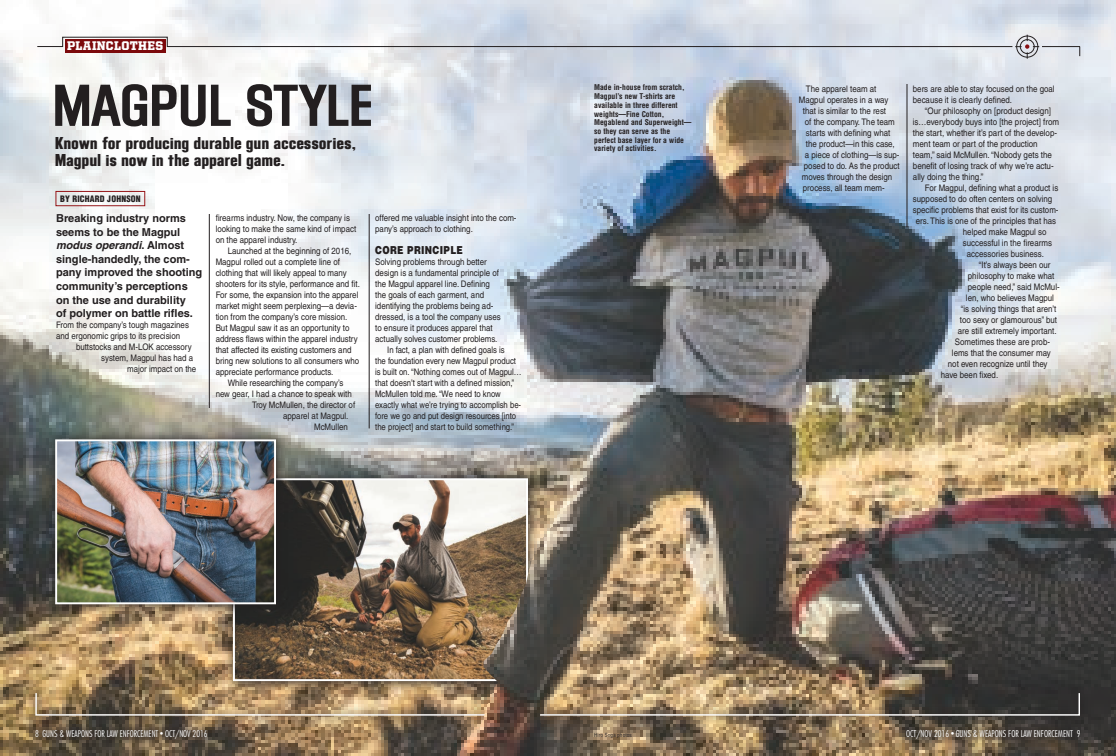
<style>
.page{position:relative;width:1116px;height:756px;background:#fff}
.page>*{position:absolute;margin:0;border:0;box-sizing:border-box;transform-origin:0 0}
.NEWWWW_HEADLINE{font:58.9px "Block Gothic Med Cond";letter-spacing:.03em;color:#231f20;scale:1.12 1}
.NEWWWW_BLURB{font:18px "Block Gothic Ex Bold Cond";letter-spacing:.025em;color:#231f20;scale:1.12 1}
.NEW_BLURB_NEW{font:12.6px "United Serif Reg";letter-spacing:.03em;color:#fff;scale:.94 1}
.BODY_COPY_NEW{font:700 11px/13.6px "Helvetica LT";color:#231f20}
.SUBS_NEWEST{font:900 11px "Helvetica LT Std";letter-spacing:.04em;color:#231f20;scale:.8 1}
.t1{font:300 condensed 9.1px "Futura";color:#fff}
.BODY_COPY_NEW-2{font:9px/11px "Helvetica LT";color:#231f20;scale:.88 1}
.BODY_COPY_NEW-3{font:9px/11px "Helvetica LT";color:#231f20;scale:.86 1}
.BODY_COPY_NEW-4{font:9px/11px "Helvetica LT";color:#231f20;scale:.89 1}
.t2{font:300 condensed 9px "Futura";color:#fff}
.BY_LINE{font:900 condensed 8.7px "Helvetica";letter-spacing:.02em;color:#231f20}
.CAPTIONS{font:700 condensed 7.7px/8.7px "Helvetica";color:#231f20}
.PHOTO_CREDIT{font:condensed 5.5px "Helvetica";color:#231f20}
.s1{font-style:italic}
.s2{font-size:7px}
.s3{font-size:7.1px}
</style>
<div class="page">
<img style="left:0;top:0;width:1116px;height:756px">
<div style="left:27px;top:685px;width:1062px;height:39px;background:#231f20;opacity:.95"></div>
<div style="left:35px;top:692px;width:1045px;height:24px;border:1px solid #fff"></div>
<hr style="left:209px;top:214px;width:1px;height:194px;background:#231f20">
<hr style="left:369px;top:214px;width:1px;height:214px;background:#231f20">
<hr style="left:907px;top:84px;width:1px;height:143px;background:#231f20">
<hr style="left:1042px;top:46px;width:38px;height:1px;background:#231f20">
<svg style="left:37px;top:35px;width:1002px;height:24px"></svg>
<div style="left:898px;top:722px;width:190px;height:25px;background:#231f20;opacity:.95"></div>
<div style="left:27px;top:722px;width:188px;height:25px;background:#231f20;opacity:.95"></div>
<div style="left:56px;top:191px;width:89px;height:15px;border:1px solid #961619"></div>
<svg style="left:54px;top:81px;width:178px;height:46px"></svg>
<svg style="left:246px;top:83px;width:126px;height:44px"></svg>
<div style="left:223px;top:468px;width:317px;height:225px;background:#231f20;opacity:.95"></div>
<img style="left:236px;top:481px;width:221px;height:197px">
<div style="left:233px;top:478px;width:295px;height:203px;border:2px solid #fff"></div>
<div style="left:45px;top:429px;width:243px;height:188px;background:#231f20;opacity:.95"></div>
<img style="left:58px;top:442px;width:215px;height:159px">
<div style="left:55px;top:439px;width:221px;height:165px;border:2px solid #fff"></div>
<img style="left:457px;top:476px;width:192px;height:280px">
<p class="NEW_BLURB_NEW" style="left:67px;top:39px;width:104px">PLAINCLOTHES</p>
<p class="CAPTIONS" style="left:594px;top:83px;width:99px">Made in-house from scratch,<br>Magpul’s new T-shirts are available in three different weights—Fine Cotton,<br>Megablend and Superweight— so they can serve as the perfect base layer for a wide</p>
<p class="NEWWWW_HEADLINE" style="left:54px;top:75px;width:285px">MAGPUL STYLE</p>
<p class="NEWWWW_BLURB" style="left:55px;top:133px;width:270px">Known for producing durable gun accessories,</p>
<p class="CAPTIONS" style="left:594px;top:144px;width:64px">variety of activities.</p>
<p class="NEWWWW_BLURB" style="left:55px;top:150px;width:207px">Magpul is now in the apparel game.</p>
<p class="BY_LINE" style="left:60px;top:193px;width:82px">BY RICHARD JOHNSON</p>
<p class="BODY_COPY_NEW" style="left:56px;top:211px;width:148px">Breaking industry norms seems to be the Magpul <span class="s1">modus operandi</span>. Almost single-handedly, the com&shy;pany improved the shooting community’s perceptions on the use and durability<br>of polymer on battle rifles.</p>
<p class="BODY_COPY_NEW-2" style="left:56px;top:320px;width:152px">From the company’s tough magazines</p>
<p class="BODY_COPY_NEW-2" style="left:56px;top:331px;width:142px">and ergonomic grips to its precision</p>
<p class="BODY_COPY_NEW-2" style="left:76px;top:342px;width:133px">buttstocks and M-LOK accessory</p>
<p class="BODY_COPY_NEW-2" style="left:101px;top:353px;width:106px">system, Magpul has had a</p>
<p class="BODY_COPY_NEW-2" style="left:127px;top:364px;width:80px">major impact on the</p>
<p class="BODY_COPY_NEW-2" style="left:216px;top:212px;width:161px">firearms industry. Now, the company is looking to make the same kind of impact on the apparel industry.</p>
<p class="BODY_COPY_NEW-2" style="left:216px;top:245px;width:165px;text-indent:12px">Launched at the beginning of 2016, Magpul rolled out a complete line of clothing that will likely appeal to many shooters for its style, performance and fit.<br>For some, the expansion into the apparel market might seem perplexing—a devia&shy;tion from the company’s core mission.<br>But Magpul saw it as an opportunity to address flaws within the apparel industry that affected its existing customers and bring new solutions to all consumers who appreciate performance products.</p>
<p class="BODY_COPY_NEW-2" style="left:228px;top:377px;width:133px">While researching the company’s</p>
<p class="BODY_COPY_NEW-2" style="left:216px;top:388px;width:156px">new gear, I had a chance to speak with</p>
<p class="BODY_COPY_NEW-2" style="left:252px;top:399px;width:119px">Troy McMullen, the director of</p>
<p class="BODY_COPY_NEW-2" style="left:283px;top:410px;width:76px">apparel at Magpul.</p>
<p class="BODY_COPY_NEW-2" style="left:314px;top:421px;width:40px">McMullen</p>
<p class="BODY_COPY_NEW-2" style="left:375px;top:212px;width:162px">offered me valuable insight into the com&shy;pany’s approach to clothing.</p>
<p class="SUBS_NEWEST" style="left:375px;top:242px;width:111px">CORE PRINCIPLE</p>
<p class="BODY_COPY_NEW-2" style="left:375px;top:256px;width:144px">Solving problems through better design is a fundamental principle of the Magpul apparel line. Defining the goals of each garment, and identifying the problems being ad&shy;dressed, is a tool the company uses to ensure it produces apparel that actually solves customer problems.</p>
<p class="BODY_COPY_NEW-3" style="left:375px;top:344px;width:172px;text-indent:12px">In fact, a plan with defined goals is<br>the foundation every new Magpul product is built on. “Nothing comes out of Magpul… that doesn’t start with a defined mission,” McMullen told me. “We need to know exactly what we’re trying to accomplish be&shy;fore we go and put design resources [into the project] and start to build something.”</p>
<p class="BODY_COPY_NEW-2" style="left:806px;top:83px;width:82px">The apparel team at</p>
<p class="BODY_COPY_NEW-2" style="left:799px;top:94px;width:103px">Magpul operates in a way</p>
<p class="BODY_COPY_NEW-2" style="left:803px;top:105px;width:96px">that is similar to the rest</p>
<p class="BODY_COPY_NEW-2" style="left:805px;top:116px;width:104px">of the company. The team</p>
<p class="BODY_COPY_NEW-2" style="left:806px;top:127px;width:97px">starts with defining what</p>
<p class="BODY_COPY_NEW-2" style="left:806px;top:138px;width:102px">the product—in this case,</p>
<p class="BODY_COPY_NEW-2" style="left:805px;top:149px;width:109px">a piece of clothing—is sup-</p>
<p class="BODY_COPY_NEW-2" style="left:804px;top:160px;width:110px">posed to do. As the product</p>
<p class="BODY_COPY_NEW-2" style="left:802px;top:171px;width:104px">moves through the design</p>
<p class="BODY_COPY_NEW-2" style="left:803px;top:182px;width:95px">process, all team mem-</p>
<p class="BODY_COPY_NEW-2" style="left:913px;top:83px;width:163px">bers are able to stay focused on the goal because it is clearly defined.</p>
<p class="BODY_COPY_NEW-4" style="left:913px;top:105px;width:166px;text-indent:12px">“Our philosophy on [product design] is…everybody buys into [the project] from the start, whether it’s part of the develop&shy;ment team or part of the production team,” said McMullen. “Nobody gets the benefit of losing track of why we’re actu&shy;ally doing the thing.”</p>
<p class="BODY_COPY_NEW-2" style="left:925px;top:182px;width:153px">For Magpul, defining what a product is</p>
<p class="BODY_COPY_NEW-2" style="left:913px;top:193px;width:160px">supposed to do often centers on solving</p>
<p class="BODY_COPY_NEW-2" style="left:913px;top:204px;width:167px">specific problems that exist for its custom-</p>
<p class="BODY_COPY_NEW-2" style="left:916px;top:215px;width:161px">ers. This is one of the principles that has</p>
<p class="BODY_COPY_NEW-2" style="left:963px;top:226px;width:97px">helped make Magpul so</p>
<p class="BODY_COPY_NEW-2" style="left:963px;top:237px;width:103px">successful in the firearms</p>
<p class="BODY_COPY_NEW-2" style="left:967px;top:248px;width:89px">accessories business.</p>
<p class="BODY_COPY_NEW-2" style="left:979px;top:259px;width:83px">“It’s always been our</p>
<p class="BODY_COPY_NEW-2" style="left:968px;top:270px;width:100px">philosophy to make what</p>
<p class="BODY_COPY_NEW-2" style="left:968px;top:281px;width:106px">people need,” said McMul-</p>
<p class="BODY_COPY_NEW-2" style="left:966px;top:292px;width:102px">len, who believes Magpul</p>
<p class="BODY_COPY_NEW-2" style="left:961px;top:303px;width:110px">“is solving things that aren’t</p>
<p class="BODY_COPY_NEW-2" style="left:960px;top:314px;width:112px">too sexy or glamourous” but</p>
<p class="BODY_COPY_NEW-2" style="left:958px;top:325px;width:114px">are still extremely important.</p>
<p class="BODY_COPY_NEW-2" style="left:955px;top:336px;width:110px">Sometimes these are prob-</p>
<p class="BODY_COPY_NEW-2" style="left:952px;top:347px;width:114px">lems that the consumer may</p>
<p class="BODY_COPY_NEW-2" style="left:948px;top:358px;width:115px">not even recognize until they</p>
<p class="BODY_COPY_NEW-2" style="left:941px;top:369px;width:67px">have been fixed.</p>
<p class="t2" style="left:35px;top:728px;width:174px">8 GUNS &amp; WEAPONS FOR LAW ENFORCEMENT <span class="s2">•</span> OCT/NOV 2016</p>
<p class="t1" style="left:906px;top:728px;width:176px">OCT/NOV 2016 <span class="s3">•</span> GUNS &amp; WEAPONS FOR LAW ENFORCEMENT 9</p>
<p class="PHOTO_CREDIT" style="left:594px;top:731px;width:39px">Hiro Soga photos</p>
</div>
